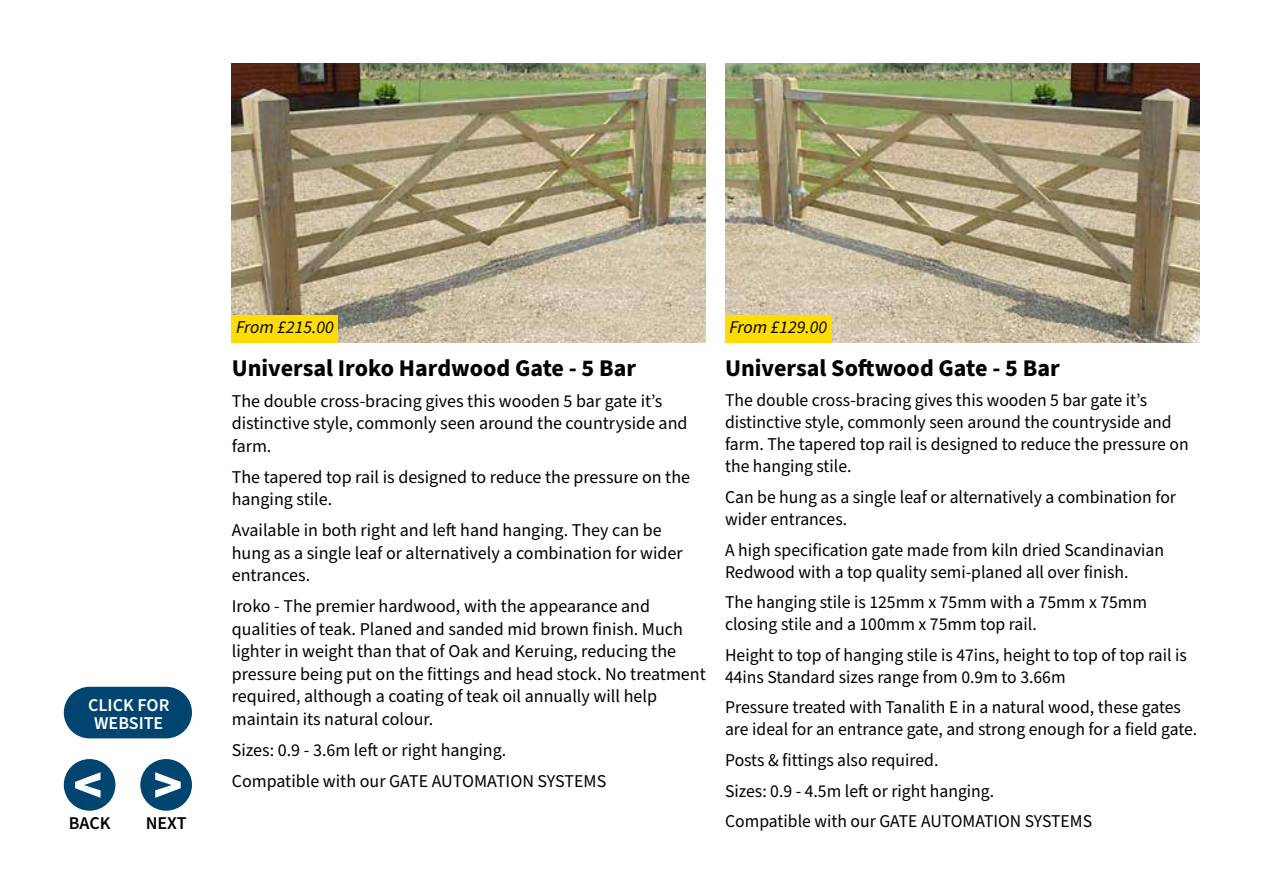
<style>
.page{position:relative;width:1263px;height:893px;background:#fff}
.page>*{position:absolute;margin:0;border:0;box-sizing:border-box;transform-origin:0 0}
.t1{font:700 24px "Source Sans Pro";color:#000}
.t2{font:18px/22.5px "Source Sans Pro";color:#000}
.t3{font:italic 18px "Source Sans Pro";color:#000}
.t4{font:600 18px/18px "Source Sans Pro";color:#fff;text-align:center}
.t5{font:600 18px "Source Sans Pro";color:#000}
</style>
<div class="page">
<img style="left:232px;top:64px;width:474px;height:279px">
<img style="left:725px;top:64px;width:474px;height:279px">
<div style="left:232px;top:315px;width:106px;height:28px;background:#fd0"></div>
<div style="left:725px;top:315px;width:106px;height:28px;background:#fd0"></div>
<div style="left:64px;top:759px;width:51px;height:52px;background:#004470;border-radius:50%"></div>
<div style="left:140px;top:759px;width:52px;height:52px;background:#004470;border-radius:50%"></div>
<svg style="left:75px;top:772px;width:26px;height:26px"></svg>
<svg style="left:155px;top:772px;width:26px;height:26px"></svg>
<svg style="left:64px;top:687px;width:128px;height:51px;background:#15537b"></svg>
<p class="t4" style="left:88px;top:696px;width:83px">CLICK FOR<br>WEBSITE</p>
<p class="t5" style="left:69px;top:811px;width:43px">BACK</p>
<p class="t5" style="left:146px;top:811px;width:42px">NEXT</p>
<p class="t3" style="left:236px;top:315px;width:99px">From £215.00</p>
<p class="t3" style="left:729px;top:315px;width:99px">From £129.00</p>
<h1 class="t1" style="left:232px;top:351px;width:406px">Universal Iroko Hardwood Gate - 5 Bar</h1>
<p class="t2" style="left:232px;top:390px;width:457px">The double cross-bracing gives this wooden 5 bar gate it’s distinctive style, commonly seen around the countryside and farm.</p>
<p class="t2" style="left:232px;top:466px;width:460px">The tapered top rail is designed to reduce the pressure on the hanging stile.</p>
<p class="t2" style="left:232px;top:520px;width:452px">Available in both right and left hand hanging. They can be hung as a single leaf or alternatively a combination for wider entrances.</p>
<p class="t2" style="left:232px;top:596px;width:475px">Iroko - The premier hardwood, with the appearance and qualities of teak. Planed and sanded mid brown finish. Much lighter in weight than that of Oak and Keruing, reducing the pressure being put on the fittings and head stock. No treatment required, although a coating of teak oil annually will help maintain its natural colour.</p>
<p class="t2" style="left:232px;top:735px;width:376px;line-height:31px">Sizes: 0.9 - 3.6m left or right hanging.<br>Compatible with our GATE AUTOMATION SYSTEMS</p>
<h1 class="t1" style="left:725px;top:351px;width:336px">Universal Softwood Gate - 5 Bar</h1>
<p class="t2" style="left:725px;top:390px;width:465px;line-height:22px">The double cross-bracing gives this wooden 5 bar gate it’s distinctive style, commonly seen around the countryside and farm. The tapered top rail is designed to reduce the pressure on the hanging stile.</p>
<p class="t2" style="left:725px;top:487px;width:452px;line-height:22px">Can be hung as a single leaf or alternatively a combination for wider entrances.</p>
<p class="t2" style="left:725px;top:539px;width:441px;line-height:22px">A high specification gate made from kiln dried Scandinavian<br>Redwood with a top quality semi-planed all over finish.</p>
<p class="t2" style="left:725px;top:592px;width:424px;line-height:22px">The hanging stile is 125mm x 75mm with a 75mm x 75mm closing stile and a 100mm x 75mm top rail.</p>
<p class="t2" style="left:725px;top:644px;width:463px;line-height:22px">Height to top of hanging stile is 47ins, height to top of top rail is<br>44ins Standard sizes range from 0.9m to 3.66m</p>
<p class="t2" style="left:725px;top:697px;width:474px;line-height:22px">Pressure treated with Tanalith E in a natural wood, these gates are ideal for an entrance gate, and strong enough for a field gate.</p>
<p class="t2" style="left:725px;top:745px;width:368px;line-height:30.6px">Posts &amp; fittings also required.<br>Sizes: 0.9 - 4.5m left or right hanging.<br>Compatible with our GATE AUTOMATION SYSTEMS</p>
</div>
